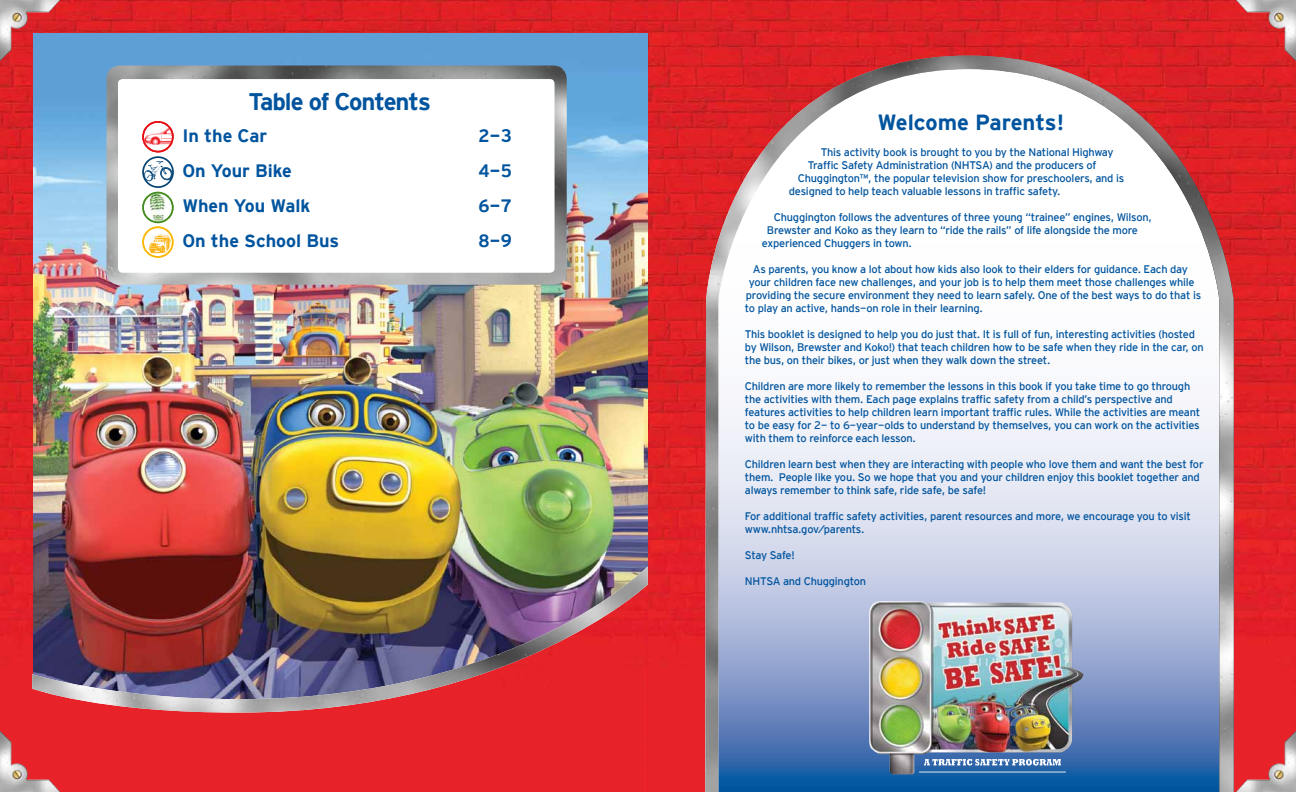
<style>
.page{position:relative;width:1296px;height:792px;background:#fff}
.page>*{position:absolute;margin:0;border:0;box-sizing:border-box;transform-origin:0 0}
.t1{font:700 24px "Interstate Mono";letter-spacing:-.045em;color:#00549e}
.t2{font:700 22px "Interstate Mono";letter-spacing:-.005em;color:#00549e}
.t3{font:700 18px "Interstate Mono";color:#00549e}
.t4{font:11px/13px "Interstate Mono";letter-spacing:-.02em;color:#00549e}
</style>
<div class="page">
<img style="left:0;top:0;width:1296px;height:792px">
<img style="left:33px;top:33px;width:615px;height:533px">
<img style="left:705px;top:56px;width:529px;height:736px">
<img style="left:32px;top:566px;width:616px;height:147px">
<img style="left:106px;top:66px;width:461px;height:219px">
<div style="left:118px;top:79px;width:437px;height:194px;background:#fff;border-radius:4px"></div>
<svg style="left:142px;top:121px;width:32px;height:32px"></svg>
<div style="left:141px;top:155px;width:34px;height:35px;border:5px solid #fff;border-radius:50%"></div>
<svg style="left:144px;top:161px;width:29px;height:21px"></svg>
<div style="left:142px;top:156px;width:32px;height:32px;border:2px solid #034273;border-radius:50%"></div>
<svg style="left:142px;top:191px;width:32px;height:67px"></svg>
<img style="left:869px;top:601px;width:215px;height:173px">
<img style="left:1236px;top:0;width:60px;height:61px">
<img style="left:1236px;top:731px;width:60px;height:61px">
<img style="left:0;top:0;width:60px;height:61px">
<img style="left:0;top:731px;width:60px;height:61px">
<h1 class="t1" style="left:249px;top:89px;width:184px">Table of Contents</h1>
<h3 class="t3" style="left:182px;top:125px;width:86px">In the Car</h3>
<h3 class="t3" style="left:478px;top:125px;width:35px">2-3</h3>
<h3 class="t3" style="left:182px;top:160px;width:111px">On Your Bike</h3>
<h3 class="t3" style="left:478px;top:160px;width:35px">4-5</h3>
<h3 class="t3" style="left:182px;top:196px;width:130px">When You Walk</h3>
<h3 class="t3" style="left:478px;top:196px;width:35px">6-7</h3>
<h3 class="t3" style="left:182px;top:231px;width:158px">On the School Bus</h3>
<h3 class="t3" style="left:478px;top:231px;width:35px">8-9</h3>
<h2 class="t2" style="left:878px;top:110px;width:188px">Welcome Parents!</h2>
<p class="t4" style="left:821px;top:146px;width:294px">This activity book is brought to you by the National Highway</p>
<p class="t4" style="left:808px;top:159px;width:290px">Traffic Safety Administration (NHTSA) and the producers of</p>
<p class="t4" style="left:798px;top:172px;width:328px">Chuggington™, the popular television show for preschoolers, and is</p>
<p class="t4" style="left:789px;top:185px;width:273px">designed to help teach valuable lessons in traffic safety.</p>
<p class="t4" style="left:774px;top:211px;width:380px">Chuggington follows the adventures of three young “trainee” engines, Wilson,</p>
<p class="t4" style="left:767px;top:224px;width:373px">Brewster and Koko as they learn to “ride the rails” of life alongside the more</p>
<p class="t4" style="left:762px;top:237px;width:152px">experienced Chuggers in town.</p>
<p class="t4" style="left:753px;top:263px;width:437px">As parents, you know a lot about how kids also look to their elders for guidance. Each day</p>
<p class="t4" style="left:749px;top:276px;width:447px">your children face new challenges, and your job is to help them meet those challenges while</p>
<p class="t4" style="left:746px;top:289px;width:457px">providing the secure environment they need to learn safely. One of the best ways to do that is</p>
<p class="t4" style="left:745px;top:302px;width:240px">to play an active, hands-on role in their learning.</p>
<p class="t4" style="left:745px;top:328px;width:460px">This booklet is designed to help you do just that. It is full of fun, interesting activities (hosted by Wilson, Brewster and Koko!) that teach children how to be safe when they ride in the car, on the bus, on their bikes, or just when they walk down the street.</p>
<p class="t4" style="left:745px;top:380px;width:457px">Children are more likely to remember the lessons in this book if you take time to go through the activities with them. Each page explains traffic safety from a child’s perspective and features activities to help children learn important traffic rules. While the activities are meant to be easy for 2- to 6-year-olds to understand by themselves, you can work on the activities with them to reinforce each lesson.</p>
<p class="t4" style="left:745px;top:458px;width:460px">Children learn best when they are interacting with people who love them and want the best for them. People like you. So we hope that you and your children enjoy this booklet together and always remember to think safe, ride safe, be safe!</p>
<p class="t4" style="left:745px;top:510px;width:448px">For additional traffic safety activities, parent resources and more, we encourage you to visit www.nhtsa.gov/parents.</p>
<p class="t4" style="left:745px;top:549px;width:51px">Stay Safe!</p>
<p class="t4" style="left:745px;top:575px;width:123px">NHTSA and Chuggington</p>
</div>
